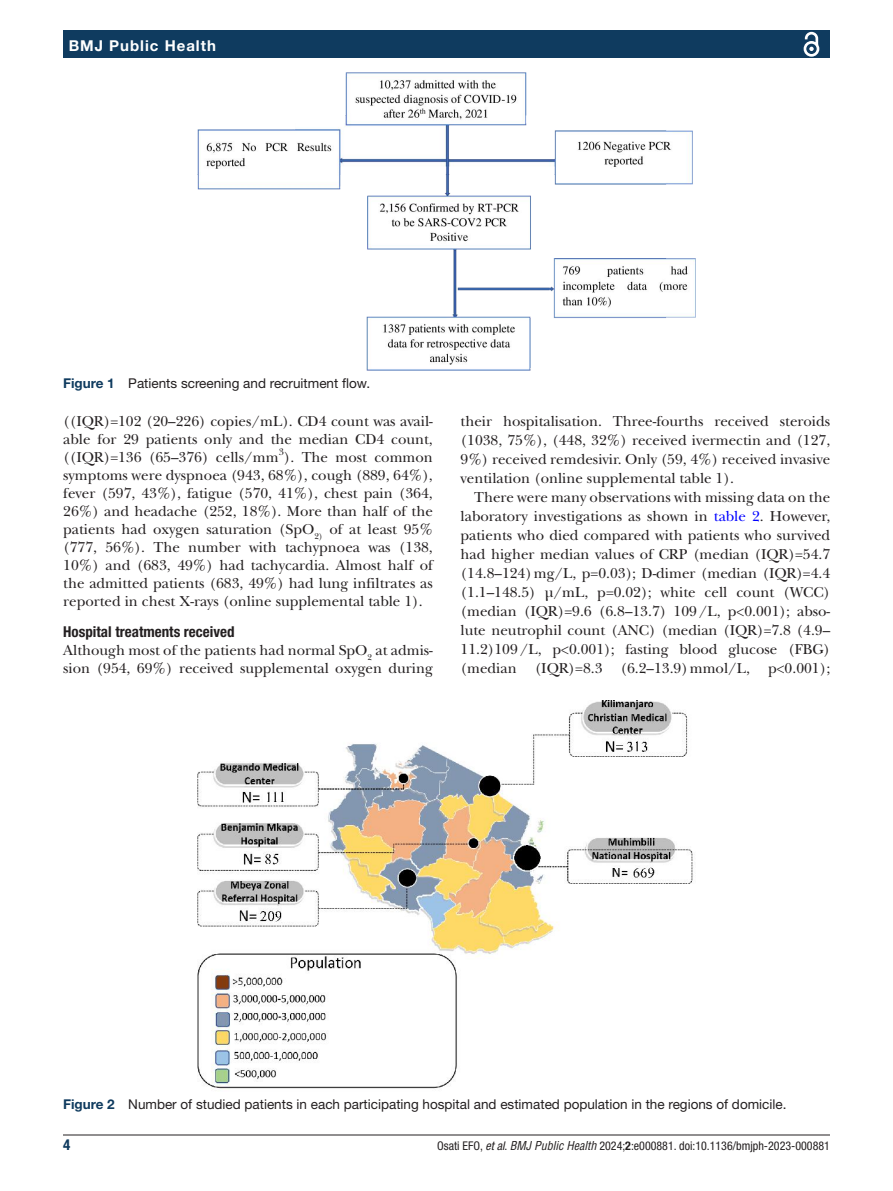
<style>
.page{position:relative;width:893px;height:1191px;background:#fff}
.page>*{position:absolute;margin:0;border:0;box-sizing:border-box;transform-origin:0 0}
.t1{font:15px/19px "New Baskerville";color:#231f20;text-align:justify}
.t2{font:700 condensed 15px "Helvetica Neue LT Std";color:#231f20}
.t3{font:700 15px "Helvetica Neue LT Std";letter-spacing:.065em;color:#fff}
.t4{font:700 condensed 15px "Helvetica Neue LT Std";color:#0f3b5f}
.t5{font:13.5px "Helvetica Neue LT Std";color:#231f20}
.t6{font:condensed 12px "Helvetica Neue LT Std";color:#231f20}
.t7{font:9.9px "New Baskerville";color:#231f20}
.s1{font-weight:700;color:#0f3b5f}
.s2{color:#00f}
.s3{font-style:italic}
.s4{font-family:"Helvetica LT Std";font-style:italic}
.s5{font-weight:700}
</style>
<div class="page">
<hr style="left:63px;top:1134px;width:767px;height:1px;background:#231f20">
<div style="left:63px;top:31px;width:767px;height:27px;background:#0f3b5f"></div>
<svg style="left:803px;top:31px;width:17px;height:26px"></svg>
<img style="left:197px;top:73px;width:499px;height:297px">
<img style="left:197px;top:700px;width:496px;height:389px">
<p class="t3" style="left:69px;top:36px;width:149px">BMJ Public Health</p>
<p class="t5" style="left:63px;top:375px;width:309px"><span class="s1">Figure 1</span> Patients screening and recruitment flow.</p>
<p class="t1" style="left:63px;top:412px;width:371px;line-height:18px">((IQR)=102 (20–226) copies/mL). CD4 count was avail&shy;able for 29 patients only and the median CD4 count, ((IQR)=136 (65–376) cells/mm ). The most common</p>
<p class="t7" style="left:279px;top:446px;width:7px">3</p>
<p class="t1" style="left:63px;top:466px;width:371px;line-height:18px">symptoms were dyspnoea (943, 68%), cough (889, 64%), fever (597, 43%), fatigue (570, 41%), chest pain (364, 26%) and headache (252, 18%). More than half of the patients had oxygen saturation (SpO<sub>2)</sub> of at least 95% (777, 56%). The number with tachypnoea was (138, 10%) and (683, 49%) had tachycardia. Almost half of the admitted patients (683, 49%) had lung infiltrates as reported in chest X-rays (online supplemental table 1).</p>
<p class="t2" style="left:63px;top:623px;width:173px">Hospital treatments received</p>
<p class="t1" style="left:63px;top:641px;width:371px;line-height:18px">Although most of the patients had normal SpO<sub>2</sub> at admis&shy;sion (954, 69%) received supplemental oxygen during</p>
<p class="t1" style="left:461px;top:411px;width:371px">their hospitalisation. Three-fourths received steroids (1038, 75%), (448, 32%) received ivermectin and (127, 9%) received remdesivir. Only (59, 4%) received invasive ventilation (online supplemental table 1).</p>
<p class="t1" style="left:461px;top:487px;width:371px;text-indent:14px">There were many observations with missing data on the laboratory investigations as shown in <span class="s2">table 2</span>. However, patients who died compared with patients who survived had higher median values of CRP (median (IQR)=54.7 (14.8–124)mg/L, p=0.03); D-dimer (median (IQR)=4.4 (1.1–148.5) μ/mL, p=0.02); white cell count (WCC) (median (IQR)=9.6 (6.8–13.7) 109/L, p&lt;0.001); abso&shy;lute neutrophil count (ANC) (median (IQR)=7.8 (4.9– 11.2)109/L, p&lt;0.001); fasting blood glucose (FBG) (median (IQR)=8.3 (6.2–13.9)mmol/L, p&lt;0.001);</p>
<p class="t5" style="left:63px;top:1096px;width:725px"><span class="s1">Figure 2</span> Number of studied patients in each participating hospital and estimated population in the regions of domicile.</p>
<p class="t4" style="left:63px;top:1135px;width:9px">4</p>
<p class="t6" style="left:437px;top:1138px;width:394px">Osati EFO, <span class="s3">et al</span>. <span class="s4">BMJ Public Health</span> 2024;<span class="s5">2</span>:e000881. doi:10.1136/bmjph-2023-000881</p>
</div>
